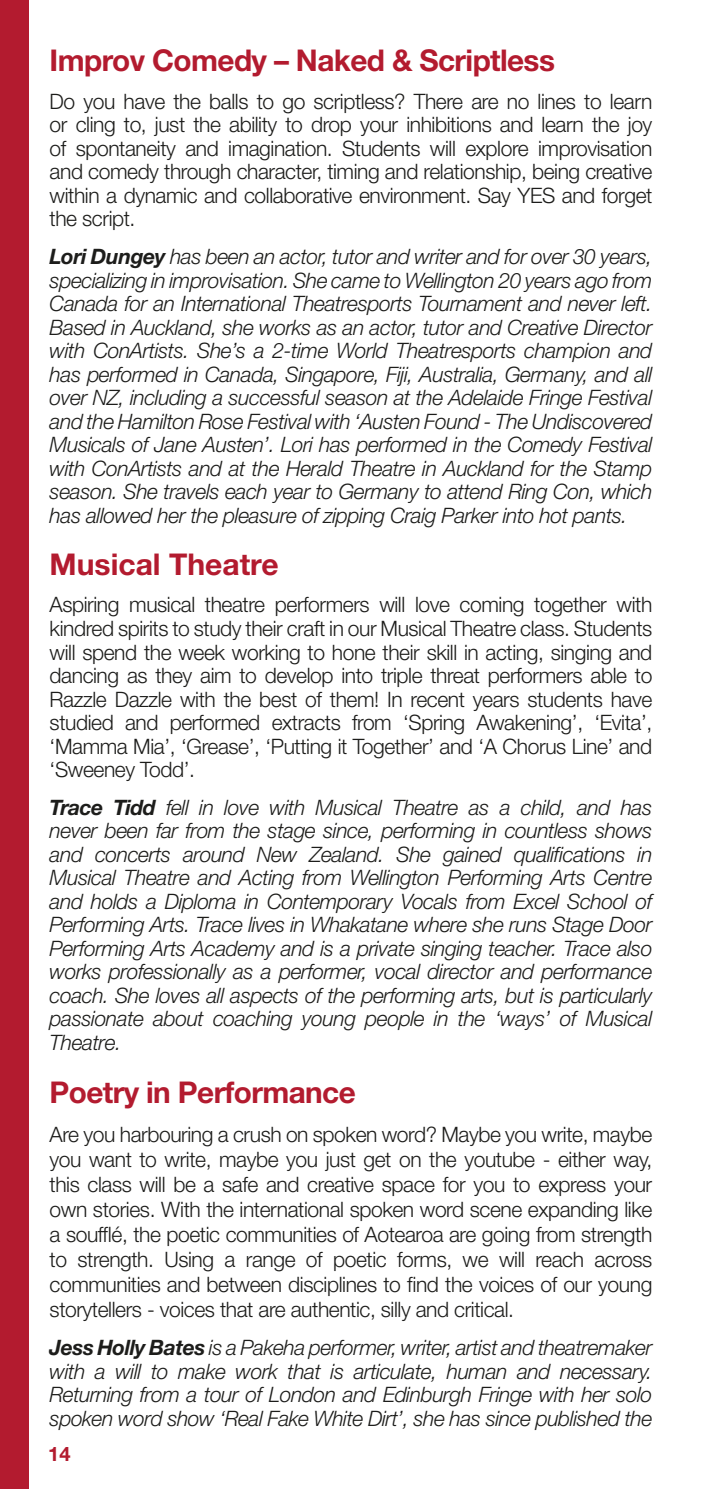
<style>
.page{position:relative;width:702px;height:1489px;background:#fff}
.page>*{position:absolute;margin:0;border:0;box-sizing:border-box;transform-origin:0 0}
.t1{font:700 30px "Helvetica Neue LT Std";letter-spacing:-.02em;color:#b31b2f}
.t2{font:700 30px "Helvetica Neue LT Std";color:#b31b2f}
.t3{font:italic 300 21.25px/23.5px "Helvetica Neue LT Std";letter-spacing:-.02em;color:#1d1d1b;text-align:justify}
.t4{font:300 21.25px/23.5px "Helvetica Neue LT Std";letter-spacing:-.02em;color:#1d1d1b;text-align:justify}
.t5{font:700 20px "Helvetica Neue LT Std";color:#b31b2f}
.s1{font-weight:700}
</style>
<div class="page">
<div style="left:0;top:0;width:28px;height:1488px;background:#b31b2f"></div>
<h1 class="t1" style="left:50px;top:42px;width:507px">Improv Comedy – Naked &amp; Scriptless</h1>
<p class="t4" style="left:50px;top:89px;width:604px">Do you have the balls to go scriptless? There are no lines to learn or cling to, just the ability to drop your inhibitions and learn the joy of spontaneity and imagination. Students will explore improvisation and comedy through character, timing and relationship, being creative within a dynamic and collaborative environment. Say YES and forget the script.</p>
<p class="t3" style="left:50px;top:244px;width:604px"><span class="s1">Lori Dungey</span> has been an actor, tutor and writer and for over 30 years, specializing in improvisation. She came to Wellington 20 years ago from Canada for an International Theatresports Tournament and never left.<br>Based in Auckland, she works as an actor, tutor and Creative Director with ConArtists. She’s a 2-time World Theatresports champion and has performed in Canada, Singapore, Fiji, Australia, Germany, and all over NZ, including a successful season at the Adelaide Fringe Festival and the Hamilton Rose Festival with ‘Austen Found - The Undiscovered Musicals of Jane Austen’. Lori has performed in the Comedy Festival with ConArtists and at the Herald Theatre in Auckland for the Stamp season. She travels each year to Germany to attend Ring Con, which has allowed her the pleasure of zipping Craig Parker into hot pants.</p>
<h1 class="t2" style="left:50px;top:545px;width:230px">Musical Theatre</h1>
<p class="t4" style="left:50px;top:592px;width:604px">Aspiring musical theatre performers will love coming together with kindred spirits to study their craft in our Musical Theatre class. Students will spend the week working to hone their skill in acting, singing and dancing as they aim to develop into triple threat performers able to Razzle Dazzle with the best of them! In recent years students have studied and performed extracts from ‘Spring Awakening’, ‘Evita’, ‘Mamma Mia’, ‘Grease’, ‘Putting it Together’ and ‘A Chorus Line’ and ‘Sweeney Todd’.</p>
<p class="t3" style="left:50px;top:795px;width:604px"><span class="s1">Trace Tidd</span> fell in love with Musical Theatre as a child, and has never been far from the stage since, performing in countless shows and concerts around New Zealand. She gained qualifications in Musical Theatre and Acting from Wellington Performing Arts Centre and holds a Diploma in Contemporary Vocals from Excel School of Performing Arts. Trace lives in Whakatane where she runs Stage Door Performing Arts Academy and is a private singing teacher. Trace also works professionally as a performer, vocal director and performance coach. She loves all aspects of the performing arts, but is particularly passionate about coaching young people in the ‘ways’ of Musical Theatre.</p>
<h1 class="t1" style="left:50px;top:1073px;width:307px">Poetry in Performance</h1>
<p class="t4" style="left:50px;top:1121px;width:604px;line-height:25px">Are you harbouring a crush on spoken word? Maybe you write, maybe you want to write, maybe you just get on the youtube - either way, this class will be a safe and creative space for you to express your own stories. With the international spoken word scene expanding like a soufflé, the poetic communities of Aotearoa are going from strength to strength. Using a range of poetic forms, we will reach across communities and between disciplines to find the voices of our young storytellers - voices that are authentic, silly and critical.</p>
<p class="t3" style="left:50px;top:1335px;width:604px"><span class="s1">Jess Holly Bates</span> is a Pakeha performer, writer, artist and theatremaker with a will to make work that is articulate, human and necessary.<br>Returning from a tour of London and Edinburgh Fringe with her solo spoken word show ‘Real Fake White Dirt’, she has since published the</p>
<p class="t5" style="left:48px;top:1440px;width:24px">14</p>
</div>
